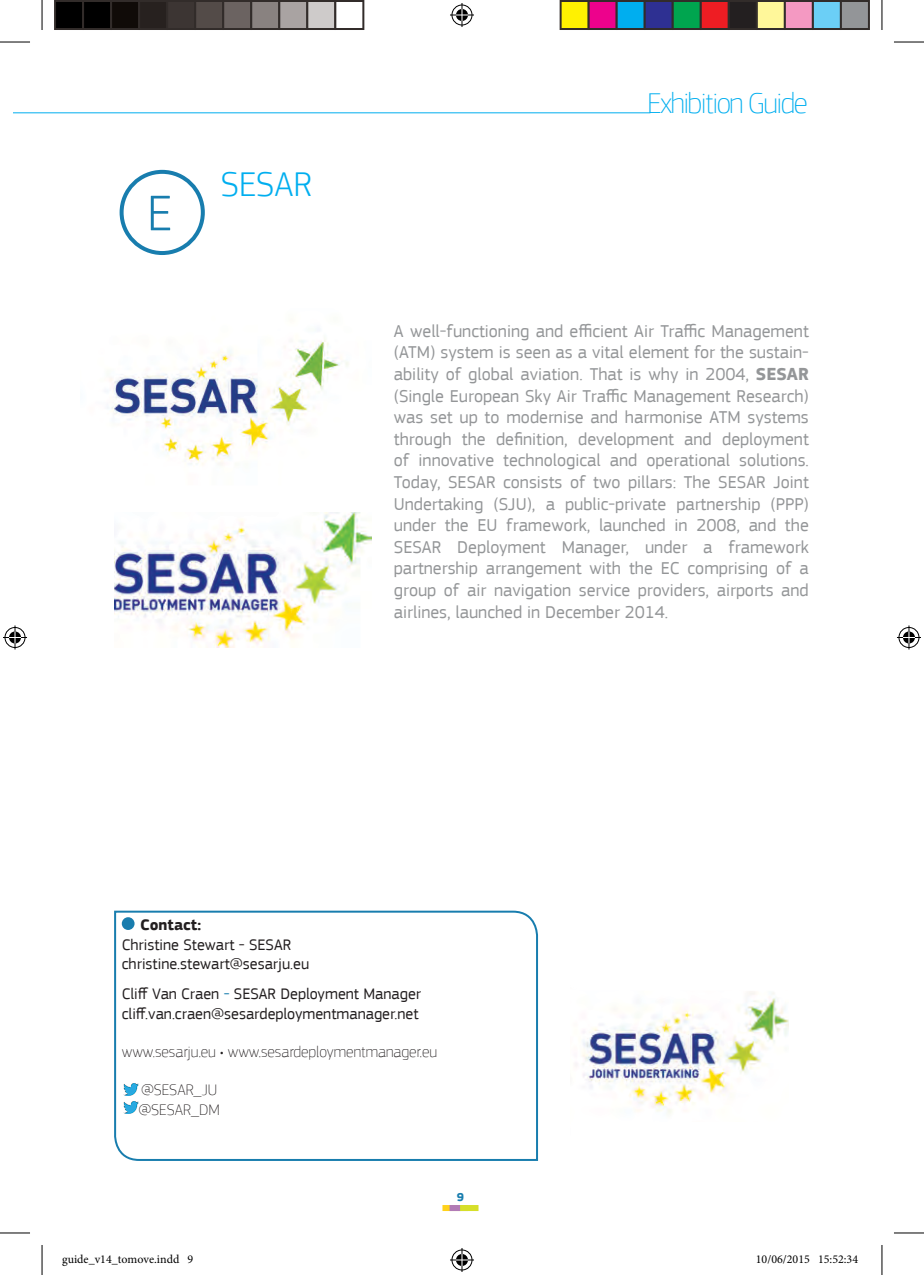
<style>
.page{position:relative;width:924px;height:1275px;background:#fff}
.page>*{position:absolute;margin:0;border:0;box-sizing:border-box;transform-origin:0 0}
.t1{font:300 52px "EC Square Sans Pro";color:#187dae}
.t2{font:300 36px "EC Square Sans Pro";color:#00aeef}
.t3{font:100 30px "EC Square Sans Pro";letter-spacing:-.05em;color:#00aeef}
.text1{font:18px/21.6px "EC Square Sans Pro";color:#949698;text-align:justify}
.t4{font:16px "EC Square Sans Pro";color:#231f20}
.t5{font:100 16px "EC Square Sans Pro";color:#231f20}
.t6{font:700 16px "EC Square Sans Pro";color:#231f20}
.t7{font:12px "Minion Pro";color:#000}
.t8{font:700 12px "EC Square Sans Pro";color:#187dae}
.s1{font-weight:700}
.s2{color:#187dae}
</style>
<div class="page">
<div style="left:442px;top:1205px;width:18px;height:6px;background:#ffd21b"></div>
<div style="left:449px;top:1205px;width:19px;height:6px;background:#b17bb6"></div>
<div style="left:460px;top:1205px;width:18px;height:6px;background:#d6df2a"></div>
<img style="left:107px;top:339px;width:242px;height:126px">
<svg style="left:114px;top:910px;width:424px;height:251px"></svg>
<img style="left:123px;top:1083px;width:15px;height:12px">
<div style="left:122px;top:917px;width:12px;height:13px;background:#187dae;border-radius:50%"></div>
<div style="left:119px;top:170px;width:86px;height:85px;border:4px solid #187dae;border-radius:50%"></div>
<img style="left:576px;top:991px;width:213px;height:123px">
<img style="left:114px;top:512px;width:257px;height:136px">
<img style="left:123px;top:1101px;width:15px;height:12px">
<hr style="left:14px;top:112px;width:636px;height:1px;background:#00aeef">
<hr style="left:0;top:42px;width:30px;height:1px;background:#000">
<hr style="left:893px;top:42px;width:30px;height:1px;background:#000">
<hr style="left:0;top:1232px;width:30px;height:1px;background:#000">
<hr style="left:893px;top:1232px;width:30px;height:1px;background:#000">
<hr style="left:42px;top:0;width:1px;height:30px;background:#000">
<hr style="left:42px;top:1245px;width:1px;height:30px;background:#000">
<hr style="left:881px;top:0;width:1px;height:30px;background:#000">
<hr style="left:881px;top:1245px;width:1px;height:30px;background:#000">
<svg style="left:450px;top:3px;width:24px;height:24px"></svg>
<svg style="left:450px;top:1248px;width:24px;height:24px"></svg>
<svg style="left:3px;top:625px;width:24px;height:24px"></svg>
<svg style="left:897px;top:625px;width:23px;height:24px"></svg>
<div style="left:55px;top:1px;width:28px;height:28px;background:#000"></div>
<div style="left:54px;top:0;width:30px;height:30px;border:2px solid #322c2a"></div>
<div style="left:83px;top:1px;width:28px;height:28px;background:#000"></div>
<div style="left:82px;top:0;width:30px;height:30px;border:2px solid #322c2a"></div>
<div style="left:111px;top:1px;width:28px;height:28px;background:#100b08"></div>
<div style="left:110px;top:0;width:30px;height:30px;border:2px solid #322c2a"></div>
<div style="left:139px;top:1px;width:28px;height:28px;background:#27211f"></div>
<div style="left:138px;top:0;width:30px;height:30px;border:2px solid #322c2a"></div>
<div style="left:167px;top:1px;width:28px;height:28px;background:#3c3533"></div>
<div style="left:166px;top:0;width:30px;height:30px;border:2px solid #322c2a"></div>
<div style="left:195px;top:1px;width:28px;height:28px;background:#534b48"></div>
<div style="left:194px;top:0;width:30px;height:30px;border:2px solid #322c2a"></div>
<div style="left:223px;top:1px;width:28px;height:28px;background:#6b6361"></div>
<div style="left:222px;top:0;width:30px;height:30px;border:2px solid #322c2a"></div>
<div style="left:251px;top:1px;width:28px;height:28px;background:#898280"></div>
<div style="left:250px;top:0;width:30px;height:30px;border:2px solid #322c2a"></div>
<div style="left:279px;top:1px;width:28px;height:28px;background:#a9a3a2"></div>
<div style="left:278px;top:0;width:30px;height:30px;border:2px solid #322c2a"></div>
<div style="left:307px;top:1px;width:28px;height:28px;background:#cecbca"></div>
<div style="left:306px;top:0;width:30px;height:30px;border:2px solid #322c2a"></div>
<div style="left:334px;top:0;width:30px;height:30px;border:2px solid #322c2a"></div>
<div style="left:560px;top:1px;width:28px;height:28px;background:#fff101"></div>
<div style="left:559px;top:0;width:30px;height:30px;border:2px solid #322c2a"></div>
<div style="left:588px;top:1px;width:28px;height:28px;background:#ed028c"></div>
<div style="left:587px;top:0;width:30px;height:30px;border:2px solid #322c2a"></div>
<div style="left:616px;top:1px;width:28px;height:28px;background:#00aeef"></div>
<div style="left:615px;top:0;width:30px;height:30px;border:2px solid #322c2a"></div>
<div style="left:644px;top:1px;width:28px;height:28px;background:#2e3092"></div>
<div style="left:643px;top:0;width:30px;height:30px;border:2px solid #322c2a"></div>
<div style="left:672px;top:1px;width:28px;height:28px;background:#00a54f"></div>
<div style="left:671px;top:0;width:30px;height:30px;border:2px solid #322c2a"></div>
<div style="left:700px;top:1px;width:28px;height:28px;background:#ee1d23"></div>
<div style="left:699px;top:0;width:30px;height:30px;border:2px solid #322c2a"></div>
<div style="left:728px;top:1px;width:28px;height:28px;background:#231f20"></div>
<div style="left:727px;top:0;width:30px;height:30px;border:2px solid #322c2a"></div>
<div style="left:756px;top:1px;width:28px;height:28px;background:#fff79a"></div>
<div style="left:755px;top:0;width:30px;height:30px;border:2px solid #322c2a"></div>
<div style="left:784px;top:1px;width:28px;height:28px;background:#f499c2"></div>
<div style="left:783px;top:0;width:30px;height:30px;border:2px solid #322c2a"></div>
<div style="left:812px;top:1px;width:28px;height:28px;background:#6bcff6"></div>
<div style="left:811px;top:0;width:30px;height:30px;border:2px solid #322c2a"></div>
<div style="left:840px;top:1px;width:28px;height:28px;background:#939598"></div>
<div style="left:839px;top:0;width:30px;height:30px;border:2px solid #322c2a"></div>
<p class="t1" style="left:147px;top:183px;width:26px">E</p>
<p class="t2" style="left:221px;top:163px;width:93px">SESAR</p>
<h3 class="t3" style="left:647px;top:86px;width:161px">Exhibition Guide</h3>
<p class="text1" style="left:393px;top:320px;width:416px">A well-functioning and efficient Air Traffic Management (ATM) system is seen as a vital element for the sustain&shy;ability of global aviation. That is why in 2004, <span class="s1">SESAR </span>(Single European Sky Air Traffic Management Research) was set up to modernise and harmonise ATM systems through the definition, development and deployment of innovative technological and operational solutions.<br>Today, SESAR consists of two pillars: The SESAR Joint Undertaking (SJU), a public-private partnership (PPP) under the EU framework, launched in 2008, and the SESAR Deployment Manager, under a framework partnership arrangement with the EC comprising of a group of air navigation service providers, airports and airlines, launched in December 2014.</p>
<p class="t6" style="left:140px;top:915px;width:62px">Contact:</p>
<p class="t4" style="left:122px;top:935px;width:171px">Christine Stewart - SESAR</p>
<p class="t4" style="left:122px;top:954px;width:189px">christine.stewart@sesarju.eu</p>
<p class="t4" style="left:122px;top:984px;width:301px">Cliff Van Craen <span class="s2">-</span> SESAR Deployment Manager</p>
<p class="t4" style="left:122px;top:1004px;width:298px">cliff.van.craen@sesardeploymentmanager.net</p>
<p class="t5" style="left:122px;top:1042px;width:317px">www.sesarju.eu • www.sesardeploymentmanager.eu</p>
<p class="t5" style="left:141px;top:1080px;width:78px">@SESAR_JU</p>
<p class="t5" style="left:138px;top:1100px;width:83px">@SESAR_DM</p>
<p class="t8" style="left:456px;top:1190px;width:9px">9</p>
<p class="t7" style="left:62px;top:1251px;width:133px">guide_v14_tomove.indd 9</p>
<p class="t7" style="left:755px;top:1251px;width:104px">10/06/2015 15:52:34</p>
</div>
